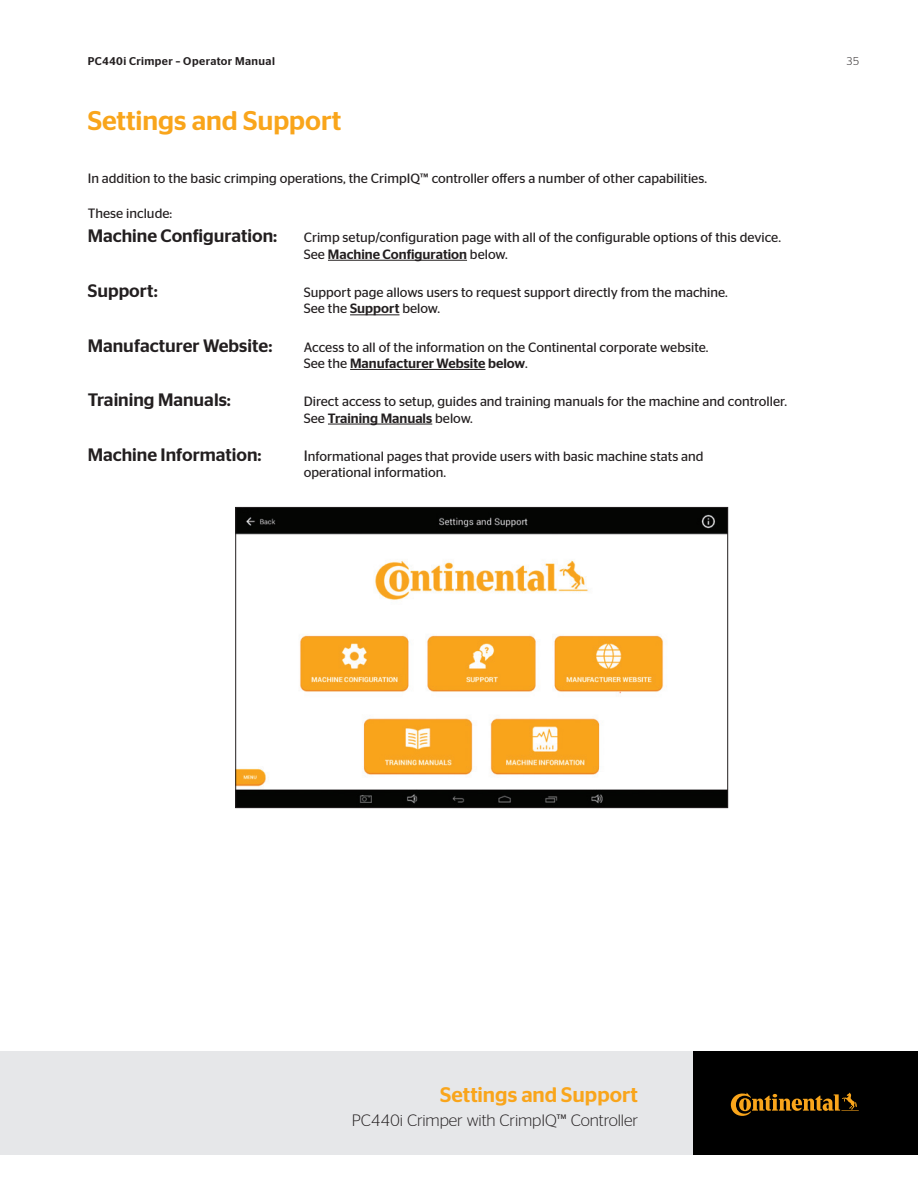
<style>
.page{position:relative;width:918px;height:1188px;background:#fff}
.page>*{position:absolute;margin:0;border:0;box-sizing:border-box;transform-origin:0 0}
.t1{font:500 27px "Continental Stag Sans";color:#f9a51b}
.t2{font:500 21px "Continental Stag Sans";color:#f9a51b}
.t3{font:500 18px "Continental Stag Sans";color:#231f20}
.t4{font:300 16.5px "Continental Stag Sans";letter-spacing:-.01em;color:#231f20}
.t5{font:13.5px/16.5px "Continental Stag Sans";color:#231f20}
.t6{font:500 11.25px "Continental Stag Sans";letter-spacing:.035em;color:#231f20}
.t7{font:300 11.25px "Continental Stag Sans";color:#231f20}
.s1{font-weight:500}
.s2{font-size:15px}
</style>
<div class="page">
<div style="left:0;top:1051px;width:918px;height:103px;background:#e6e7e9"></div>
<div style="left:693px;top:1051px;width:225px;height:103px;background:#000"></div>
<svg style="left:731px;top:1093px;width:128px;height:23px"></svg>
<hr style="left:328px;top:260px;width:139px;height:1px;background:#231f20">
<hr style="left:350px;top:315px;width:50px;height:1px;background:#231f20">
<hr style="left:350px;top:369px;width:135px;height:1px;background:#231f20">
<hr style="left:328px;top:424px;width:104px;height:1px;background:#231f20">
<img style="left:237px;top:509px;width:489px;height:297px">
<div style="left:235px;top:507px;width:493px;height:301px;border:1px solid #231f20"></div>
<p class="t6" style="left:88px;top:55px;width:189px">PC440i Crimper – Operator Manual</p>
<p class="t7" style="left:846px;top:55px;width:15px">35</p>
<h1 class="t1" style="left:88px;top:105px;width:255px">Settings and Support</h1>
<p class="t5" style="left:88px;top:170px;width:621px">In addition to the basic crimping operations, the CrimpIQ™ controller offers a number of other capabilities.</p>
<p class="t5" style="left:88px;top:205px;width:86px">These include:</p>
<h3 class="t3" style="left:88px;top:226px;width:191px">Machine Configuration:</h3>
<p class="t5" style="left:304px;top:229px;width:479px">Crimp setup/configuration page with all of the configurable options of this device.<br>See <span class="s1">Machine Configuration</span> below.</p>
<h3 class="t3" style="left:88px;top:280px;width:72px">Support:</h3>
<p class="t5" style="left:304px;top:284px;width:426px">Support page allows users to request support directly from the machine.<br>See the <span class="s1">Support</span> below.</p>
<h3 class="t3" style="left:88px;top:335px;width:186px">Manufacturer Website:</h3>
<p class="t5" style="left:304px;top:339px;width:406px">Access to all of the information on the Continental corporate website.<br>See the <span class="s1">Manufacturer Website below</span>.</p>
<h3 class="t3" style="left:88px;top:390px;width:145px">Training Manuals:</h3>
<p class="t5" style="left:304px;top:393px;width:485px">Direct access to setup, guides and training manuals for the machine and controller.<br>See <span class="s1">Training Manuals</span> below.</p>
<h3 class="t3" style="left:88px;top:444px;width:175px">Machine Information:</h3>
<p class="t5" style="left:304px;top:448px;width:401px"><span class="s2">I</span>nformational pages that provide users with basic machine stats and operational information.</p>
<h2 class="t2" style="left:440px;top:1082px;width:199px">Settings and Support</h2>
<p class="t4" style="left:352px;top:1111px;width:288px">PC440i Crimper with CrimpIQ™ Controller</p>
</div>
